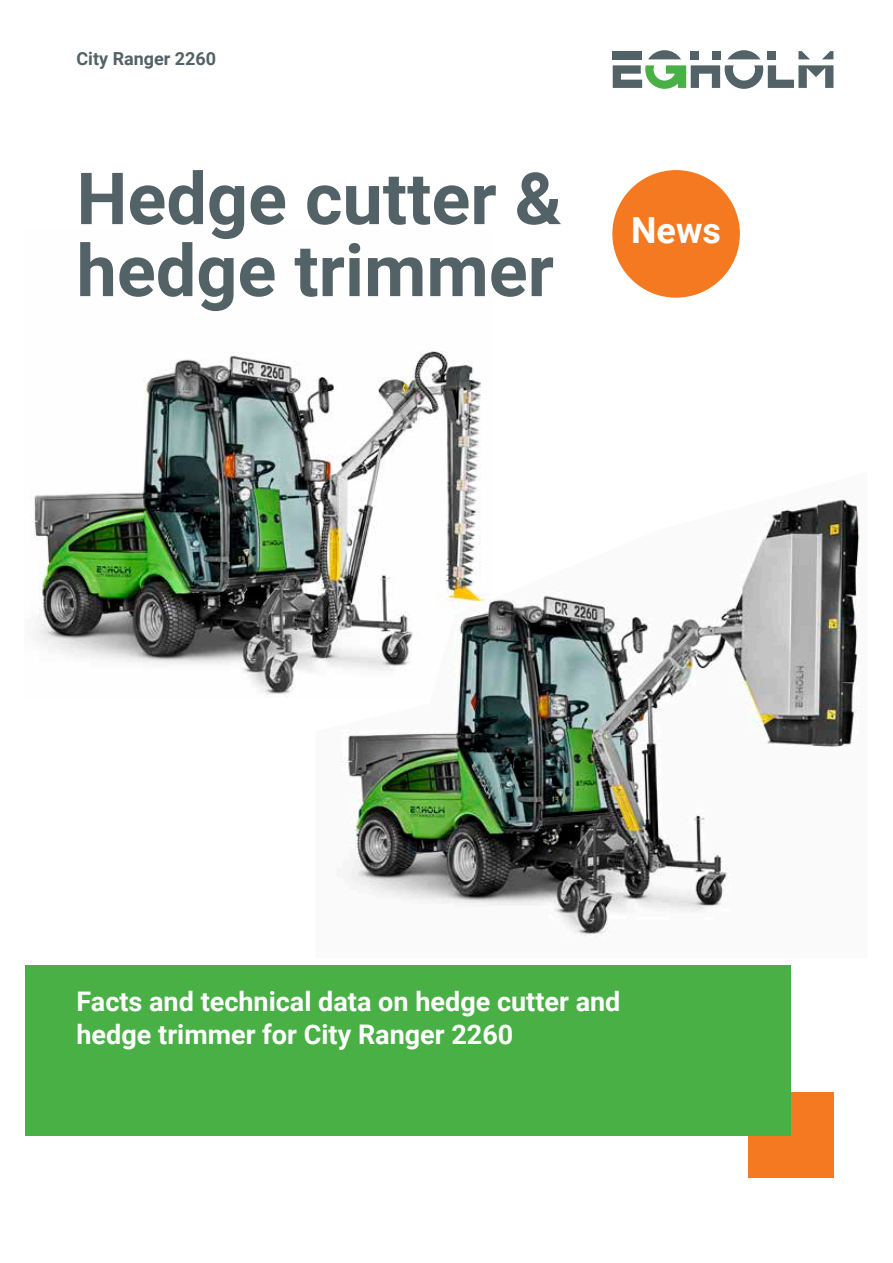
<style>
.page{position:relative;width:893px;height:1263px;background:#fff}
.page>*{position:absolute;margin:0;border:0;box-sizing:border-box;transform-origin:0 0}
.t1{font:700 72px/72px "Roboto";color:#526267}
.t2{font:700 36px "Roboto";color:#fff}
.t3{font:700 27px/33px "Roboto";color:#fff}
.t4{font:700 18px "Roboto";color:#526267}
</style>
<div class="page">
<img style="left:34px;top:351px;width:447px;height:346px">
<img style="left:316px;top:472px;width:544px;height:465px">
<div style="left:748px;top:1093px;width:85px;height:85px;background:#f47921"></div>
<div style="left:26px;top:965px;width:765px;height:170px;background:#49b045"></div>
<svg style="left:822px;top:51px;width:11px;height:8px"></svg>
<svg style="left:798px;top:51px;width:12px;height:8px"></svg>
<div style="left:768px;top:51px;width:8px;height:8px;background:#526267"></div>
<svg style="left:728px;top:50px;width:32px;height:9px"></svg>
<div style="left:712px;top:51px;width:8px;height:8px;background:#526267"></div>
<div style="left:691px;top:51px;width:8px;height:8px;background:#526267"></div>
<svg style="left:648px;top:50px;width:33px;height:9px"></svg>
<svg style="left:613px;top:65px;width:220px;height:24px"></svg>
<div style="left:613px;top:51px;width:29px;height:8px;background:#526267"></div>
<div style="left:612px;top:170px;width:128px;height:128px;background:#f47921;border-radius:50%"></div>
<p class="t4" style="left:77px;top:46px;width:141px">City Ranger 2260</p>
<h1 class="t1" style="left:77px;top:160px;width:487px">Hedge cutter &amp; hedge trimmer</h1>
<h2 class="t2" style="left:631px;top:205px;width:91px">News</h2>
<p class="t3" style="left:77px;top:984px;width:545px">Facts and technical data on hedge cutter and hedge trimmer for City Ranger 2260</p>
</div>
